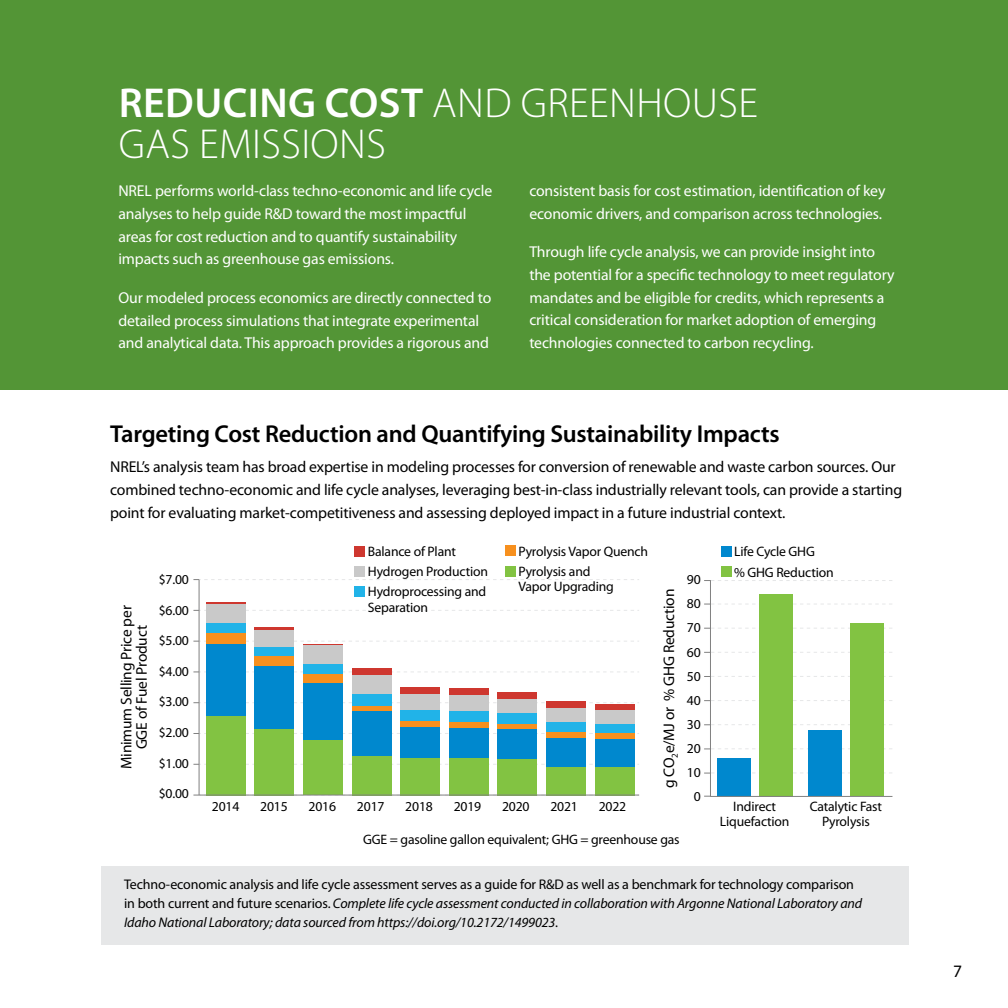
<style>
.page{position:relative;width:1008px;height:1008px;background:#fff}
.page>*{position:absolute;margin:0;border:0;box-sizing:border-box;transform-origin:0 0}
.Body_-_9pt_-_regular{font:300 42px/40.2px "Myriad Pro";letter-spacing:.01em;color:#fff}
.body__indent-bullets{font:600 24.5px "Myriad Pro";letter-spacing:-.01em;color:#000}
.t1{font:17.5px "Myriad Pro";color:#000}
.Body_-_9pt_-_regular-2{font:15.75px/22.8px "Myriad Pro";letter-spacing:-.01em;color:#fff}
.Body_-_9pt_-_regular-3{font:15.75px/22.8px "Myriad Pro";letter-spacing:-.01em;color:#000}
.t2{font:15.4px/15.4px "Myriad Pro";letter-spacing:-.015em;color:#000;text-align:center}
.body__indent-bullets-2{font:italic 14px/19.2px "Myriad Pro";letter-spacing:-.01em;color:#000}
.t3{font:13.65px/24.2px "Myriad Pro";letter-spacing:-.015em;color:#000;text-align:center}
.s1{font-weight:600}
.s2{font-style:normal}
</style>
<div class="page">
<div style="left:101px;top:866px;width:808px;height:79px;background:#e6e7e8"></div>
<div style="left:0;top:0;width:1008px;height:389px;background:#539536"></div>
<svg style="left:193px;top:764px;width:446px;height:1px"></svg>
<svg style="left:193px;top:733px;width:446px;height:1px"></svg>
<svg style="left:193px;top:702px;width:446px;height:1px"></svg>
<svg style="left:193px;top:672px;width:446px;height:1px"></svg>
<svg style="left:193px;top:641px;width:446px;height:1px"></svg>
<svg style="left:193px;top:579px;width:446px;height:1px"></svg>
<svg style="left:193px;top:610px;width:446px;height:1px"></svg>
<div style="left:595px;top:767px;width:39px;height:28px;background:#82c342"></div>
<div style="left:595px;top:739px;width:39px;height:28px;background:#0088ce"></div>
<div style="left:595px;top:733px;width:39px;height:6px;background:#f7901e"></div>
<div style="left:595px;top:723px;width:39px;height:10px;background:#21b3e8"></div>
<div style="left:595px;top:710px;width:39px;height:13px;background:#c9c9c9"></div>
<div style="left:595px;top:704px;width:39px;height:6px;background:#ce372f"></div>
<div style="left:546px;top:767px;width:40px;height:28px;background:#82c342"></div>
<div style="left:546px;top:737px;width:40px;height:30px;background:#0088ce"></div>
<div style="left:546px;top:732px;width:40px;height:5px;background:#f7901e"></div>
<div style="left:546px;top:722px;width:40px;height:10px;background:#21b3e8"></div>
<div style="left:546px;top:708px;width:40px;height:14px;background:#c9c9c9"></div>
<div style="left:546px;top:702px;width:40px;height:6px;background:#ce372f"></div>
<div style="left:498px;top:758px;width:39px;height:37px;background:#82c342"></div>
<div style="left:498px;top:729px;width:39px;height:29px;background:#0088ce"></div>
<div style="left:498px;top:723px;width:39px;height:6px;background:#f7901e"></div>
<div style="left:498px;top:713px;width:39px;height:10px;background:#21b3e8"></div>
<div style="left:498px;top:698px;width:39px;height:15px;background:#c9c9c9"></div>
<div style="left:498px;top:692px;width:39px;height:6px;background:#ce372f"></div>
<div style="left:449px;top:758px;width:39px;height:37px;background:#82c342"></div>
<div style="left:449px;top:728px;width:39px;height:30px;background:#0088ce"></div>
<div style="left:449px;top:722px;width:39px;height:6px;background:#f7901e"></div>
<div style="left:449px;top:711px;width:39px;height:11px;background:#21b3e8"></div>
<div style="left:449px;top:695px;width:39px;height:16px;background:#c9c9c9"></div>
<div style="left:449px;top:688px;width:39px;height:7px;background:#ce372f"></div>
<div style="left:401px;top:758px;width:39px;height:37px;background:#82c342"></div>
<div style="left:401px;top:727px;width:39px;height:31px;background:#0088ce"></div>
<div style="left:401px;top:721px;width:39px;height:6px;background:#f7901e"></div>
<div style="left:401px;top:709px;width:39px;height:12px;background:#21b3e8"></div>
<div style="left:401px;top:694px;width:39px;height:15px;background:#c9c9c9"></div>
<div style="left:401px;top:687px;width:39px;height:7px;background:#ce372f"></div>
<div style="left:352px;top:756px;width:39px;height:39px;background:#82c342"></div>
<div style="left:352px;top:711px;width:39px;height:45px;background:#0088ce"></div>
<div style="left:352px;top:705px;width:39px;height:6px;background:#f7901e"></div>
<div style="left:352px;top:694px;width:39px;height:11px;background:#21b3e8"></div>
<div style="left:352px;top:675px;width:39px;height:19px;background:#c9c9c9"></div>
<div style="left:352px;top:669px;width:39px;height:6px;background:#ce372f"></div>
<div style="left:303px;top:739px;width:40px;height:56px;background:#82c342"></div>
<div style="left:303px;top:683px;width:40px;height:56px;background:#0088ce"></div>
<div style="left:303px;top:674px;width:40px;height:9px;background:#f7901e"></div>
<div style="left:303px;top:663px;width:40px;height:11px;background:#21b3e8"></div>
<div style="left:303px;top:645px;width:40px;height:18px;background:#c9c9c9"></div>
<hr style="left:303px;top:644px;width:40px;height:1px;background:#ce372f">
<div style="left:255px;top:729px;width:39px;height:66px;background:#82c342"></div>
<div style="left:255px;top:666px;width:39px;height:63px;background:#0088ce"></div>
<div style="left:255px;top:656px;width:39px;height:10px;background:#f7901e"></div>
<div style="left:255px;top:646px;width:39px;height:10px;background:#21b3e8"></div>
<div style="left:255px;top:630px;width:39px;height:16px;background:#c9c9c9"></div>
<hr style="left:255px;top:628px;width:39px;height:2px;background:#ce372f">
<div style="left:206px;top:716px;width:39px;height:79px;background:#82c342"></div>
<div style="left:206px;top:644px;width:39px;height:72px;background:#0088ce"></div>
<div style="left:206px;top:632px;width:39px;height:12px;background:#f7901e"></div>
<div style="left:206px;top:623px;width:39px;height:9px;background:#21b3e8"></div>
<div style="left:206px;top:604px;width:39px;height:19px;background:#c9c9c9"></div>
<hr style="left:206px;top:602px;width:39px;height:2px;background:#ce372f">
<hr style="left:199px;top:580px;width:1px;height:215px;background:#818181">
<hr style="left:199px;top:795px;width:440px;height:1px;background:#818181">
<svg style="left:704px;top:580px;width:189px;height:217px"></svg>
<div style="left:355px;top:546px;width:10px;height:11px;background:#ce372f"></div>
<div style="left:355px;top:566px;width:10px;height:11px;background:#c9c9c9"></div>
<div style="left:355px;top:587px;width:10px;height:10px;background:#21b3e8"></div>
<div style="left:505px;top:546px;width:11px;height:10px;background:#f7901e"></div>
<div style="left:505px;top:566px;width:11px;height:10px;background:#82c342"></div>
<div style="left:721px;top:547px;width:10px;height:10px;background:#0088ce"></div>
<div style="left:721px;top:567px;width:10px;height:10px;background:#82c342"></div>
<p class="Body_-_9pt_-_regular" style="left:119px;top:83px;width:641px"><span class="s1">REDUCING COST</span> AND GREENHOUSE<br>GAS EMISSIONS</p>
<p class="Body_-_9pt_-_regular-2" style="left:118px;top:179px;width:375px">NREL performs world-class techno-economic and life cycle analyses to help guide R&amp;D toward the most impactful areas for cost reduction and to quantify sustainability impacts such as greenhouse gas emissions.</p>
<p class="Body_-_9pt_-_regular-2" style="left:118px;top:286px;width:375px">Our modeled process economics are directly connected to detailed process simulations that integrate experimental and analytical data. This approach provides a rigorous and</p>
<p class="Body_-_9pt_-_regular-2" style="left:529px;top:179px;width:358px">consistent basis for cost estimation, identification of key economic drivers, and comparison across technologies.</p>
<p class="Body_-_9pt_-_regular-2" style="left:529px;top:240px;width:367px">Through life cycle analysis, we can provide insight into the potential for a specific technology to meet regulatory mandates and be eligible for credits, which represents a critical consideration for market adoption of emerging technologies connected to carbon recycling.</p>
<p class="body__indent-bullets" style="left:110px;top:418px;width:671px">Targeting Cost Reduction and Quantifying Sustainability Impacts</p>
<p class="Body_-_9pt_-_regular-3" style="left:110px;top:455px;width:794px">NREL’s analysis team has broad expertise in modeling processes for conversion of renewable and waste carbon sources. Our combined techno-economic and life cycle analyses, leveraging best-in-class industrially relevant tools, can provide a starting point for evaluating market-competitiveness and assessing deployed impact in a future industrial context.</p>
<p class="t2" style="left:118px;top:769px;width:165px;rotate:-90deg">Minimum Selling Price per<br>GGE of Fuel Product</p>
<p class="t3" style="left:159px;top:567px;width:32px">$7.00</p>
<p class="t3" style="left:159px;top:598px;width:32px">$6.00</p>
<p class="t3" style="left:159px;top:628px;width:32px">$5.00</p>
<p class="t3" style="left:159px;top:659px;width:32px">$4.00</p>
<p class="t3" style="left:159px;top:690px;width:32px">$3.00</p>
<p class="t3" style="left:159px;top:720px;width:32px">$2.00</p>
<p class="t3" style="left:159px;top:751px;width:32px">$1.00</p>
<p class="t3" style="left:159px;top:781px;width:32px">$0.00</p>
<p class="t3" style="left:519px;top:541px;width:131px;line-height:20.1px;text-align:left">Pyrolysis Vapor Quench<br>Pyrolysis and</p>
<p class="t3" style="left:519px;top:574px;width:97px">Vapor Upgrading</p>
<p class="t3" style="left:368px;top:541px;width:122px;line-height:20.1px;text-align:left">Balance of Plant<br>Hydrogen Production<br>Hydroprocessing and</p>
<p class="t3" style="left:368px;top:595px;width:62px">Separation</p>
<p class="t3" style="left:734px;top:542px;width:101px;line-height:20.1px;text-align:left">Life Cycle GHG<br>% GHG Reduction</p>
<p class="t3" style="left:687px;top:567px;width:15px">90<br>80<br>70<br>60<br>50<br>40<br>30<br>20<br>10<br>0</p>
<p class="t2" style="left:661px;top:788px;width:201px;rotate:-90deg">g CO<sub>2</sub>e/MJ or % GHG Reduction</p>
<p class="t3" style="left:212px;top:794px;width:29px">2014</p>
<p class="t3" style="left:260px;top:794px;width:29px">2015</p>
<p class="t3" style="left:309px;top:794px;width:29px">2016</p>
<p class="t3" style="left:357px;top:794px;width:29px">2017</p>
<p class="t3" style="left:405px;top:794px;width:29px">2018</p>
<p class="t3" style="left:454px;top:794px;width:29px">2019</p>
<p class="t3" style="left:502px;top:794px;width:29px">2020</p>
<p class="t3" style="left:550px;top:794px;width:29px">2021</p>
<p class="t3" style="left:599px;top:794px;width:29px">2022</p>
<p class="t3" style="left:720px;top:799px;width:71px;line-height:15.4px">Indirect<br>Liquefaction</p>
<p class="t3" style="left:810px;top:799px;width:74px;line-height:15.4px">Catalytic Fast<br>Pyrolysis</p>
<p class="t3" style="left:363px;top:827px;width:318px">GGE = gasoline gallon equivalent; GHG = greenhouse gas</p>
<p class="body__indent-bullets-2" style="left:124px;top:874px;width:740px"><span class="s2">Techno-economic analysis and life cycle assessment serves as a guide for R&amp;D as well as a benchmark for technology comparison in both current and future scenarios.</span> Complete life cycle assessment conducted in collaboration with Argonne National Laboratory and<br>Idaho National Laboratory; data sourced from https://doi.org/10.2172/1499023<span class="s2">.</span></p>
<p class="t1" style="left:953px;top:960px;width:10px">7</p>
</div>
